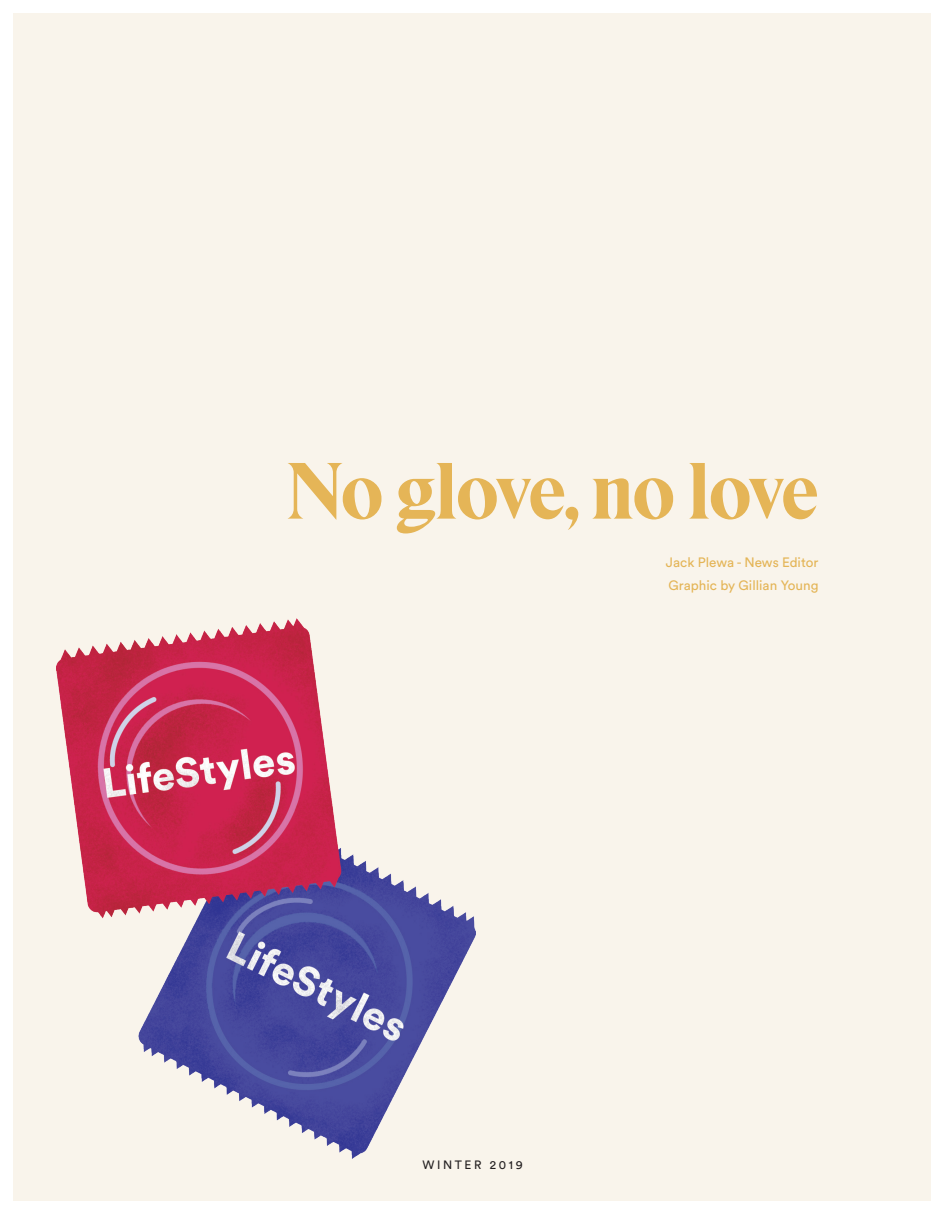
<style>
.page{position:relative;width:945px;height:1215px;background:#fff}
.page>*{position:absolute;margin:0;border:0;box-sizing:border-box;transform-origin:0 0}
.t1{font:500 79.5px "Eksell Display";letter-spacing:-.03em;color:#e5b557}
.t2{font:13.5px "Circular Std";color:#e4b557}
.t3{font:12px "Circular Std";letter-spacing:.22em;color:#231f20}
</style>
<div class="page">
<div style="left:14px;top:14px;width:918px;height:1188px;background:#f9f4eb"></div>
<img style="left:56px;top:619px;width:420px;height:540px">
<p class="t1" style="left:286px;top:446px;width:534px">No glove, no love</p>
<p class="t2" style="left:666px;top:554px;width:154px">Jack Plewa - News Editor</p>
<p class="t2" style="left:669px;top:577px;width:151px">Graphic by Gillian Young</p>
<p class="t3" style="left:422px;top:1157px;width:102px">WINTER 2019</p>
</div>
